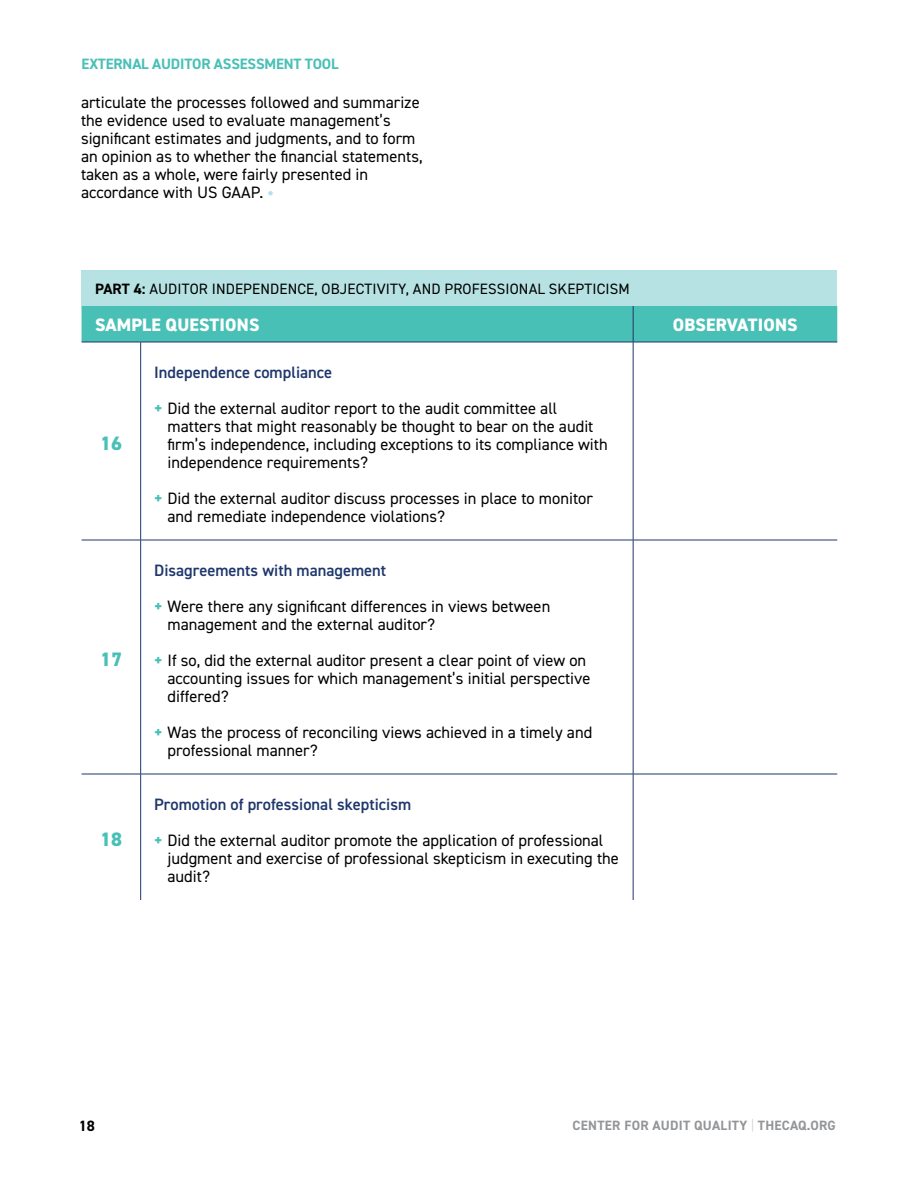
<style>
.page{position:relative;width:918px;height:1188px;background:#fff}
.page>*{position:absolute;margin:0;border:0;box-sizing:border-box;transform-origin:0 0}
.t1{font:800 19.5px "DIN2014";color:#49c0b6}
.t2{font:800 18px "DIN2014";letter-spacing:.01em;color:#fff}
.t3{font:16.5px/18px "DIN2014";color:#000}
.t4{font:15px "DIN2014";letter-spacing:.01em;color:#000}
.t5{font:700 15px "DIN2014";letter-spacing:-.01em;color:#49c0b6}
.t6{font:700 15px "DIN2014";color:#000}
.t7{font:700 13.5px "DIN2014";letter-spacing:.02em;color:#939598}
.s1{font-family:"Museo Sans 100";color:#ace0f6}
.s2{font-weight:700}
.s3{font-weight:600;color:#1f376c}
.s4{font-weight:800;color:#49c0b6}
.s5{font-weight:300;color:#c7c8ca}
</style>
<div class="page">
<div style="left:82px;top:270px;width:755px;height:36px;background:#b7e2e3"></div>
<div style="left:82px;top:306px;width:755px;height:36px;background:#49c0b6"></div>
<hr style="left:633px;top:306px;width:1px;height:36px;background:#1f376c">
<hr style="left:82px;top:342px;width:59px;height:1px;background:#1f376c">
<hr style="left:141px;top:342px;width:492px;height:1px;background:#1f376c">
<hr style="left:140px;top:342px;width:1px;height:198px;background:#1f376c">
<hr style="left:633px;top:342px;width:204px;height:1px;background:#1f376c">
<hr style="left:633px;top:342px;width:1px;height:198px;background:#1f376c">
<hr style="left:82px;top:540px;width:59px;height:1px;background:#1f376c">
<hr style="left:141px;top:540px;width:492px;height:1px;background:#1f376c">
<hr style="left:140px;top:540px;width:1px;height:234px;background:#1f376c">
<hr style="left:633px;top:540px;width:204px;height:1px;background:#1f376c">
<hr style="left:633px;top:540px;width:1px;height:234px;background:#1f376c">
<hr style="left:82px;top:774px;width:59px;height:1px;background:#1f376c">
<hr style="left:141px;top:774px;width:492px;height:1px;background:#1f376c">
<hr style="left:140px;top:774px;width:1px;height:126px;background:#1f376c">
<hr style="left:633px;top:774px;width:204px;height:1px;background:#1f376c">
<hr style="left:633px;top:774px;width:1px;height:126px;background:#1f376c">
<p class="t5" style="left:82px;top:54px;width:259px">EXTERNAL AUDITOR ASSESSMENT TOOL</p>
<p class="t3" style="left:81px;top:93px;width:343px">articulate the processes followed and summarize the evidence used to evaluate management’s significant estimates and judgments, and to form an opinion as to whether the financial statements, taken as a whole, were fairly presented in accordance with US GAAP. <span class="s1">•</span></p>
<p class="t4" style="left:95px;top:279px;width:536px"><span class="s2">PART 4:</span> AUDITOR INDEPENDENCE, OBJECTIVITY, AND PROFESSIONAL SKEPTICISM</p>
<p class="t2" style="left:95px;top:313px;width:166px">SAMPLE QUESTIONS</p>
<p class="t2" style="left:673px;top:313px;width:126px">OBSERVATIONS</p>
<p class="t1" style="left:100px;top:430px;width:23px">16</p>
<p class="t1" style="left:100px;top:646px;width:23px">17</p>
<p class="t1" style="left:100px;top:826px;width:23px">18</p>
<p class="t3" style="left:154px;top:354px;width:405px;line-height:36px"><span class="s3">Independence compliance<br></span><span class="s4">+</span> Did the external auditor report to the audit committee all</p>
<p class="t3" style="left:168px;top:417px;width:442px">matters that might reasonably be thought to bear on the audit firm’s independence, including exceptions to its compliance with independence requirements?</p>
<p class="t3" style="left:168px;top:489px;width:427px;text-indent:-13px"><span class="s4">+</span> Did the external auditor discuss processes in place to monitor and remediate independence violations?</p>
<p class="t3" style="left:154px;top:552px;width:398px;line-height:36px"><span class="s3">Disagreements with management<br></span><span class="s4">+</span> Were there any significant differences in views between</p>
<p class="t3" style="left:154px;top:606px;width:434px;line-height:36px;text-indent:13px">management and the external auditor?<br><span class="s4">+</span> If so, did the external auditor present a clear point of view on</p>
<p class="t3" style="left:168px;top:669px;width:425px">accounting issues for which management’s initial perspective differed?</p>
<p class="t3" style="left:168px;top:723px;width:426px;text-indent:-13px"><span class="s4">+</span> Was the process of reconciling views achieved in a timely and professional manner?</p>
<p class="t3" style="left:154px;top:786px;width:451px;line-height:36px"><span class="s3">Promotion of professional skepticism<br></span><span class="s4">+</span> Did the external auditor promote the application of professional</p>
<p class="t3" style="left:168px;top:849px;width:453px">judgment and exercise of professional skepticism in executing the audit?</p>
<p class="t6" style="left:79px;top:1116px;width:18px">18</p>
<p class="t7" style="left:573px;top:1117px;width:265px">CENTER FOR AUDIT QUALITY <span class="s5">|</span> THECAQ.ORG</p>
</div>
